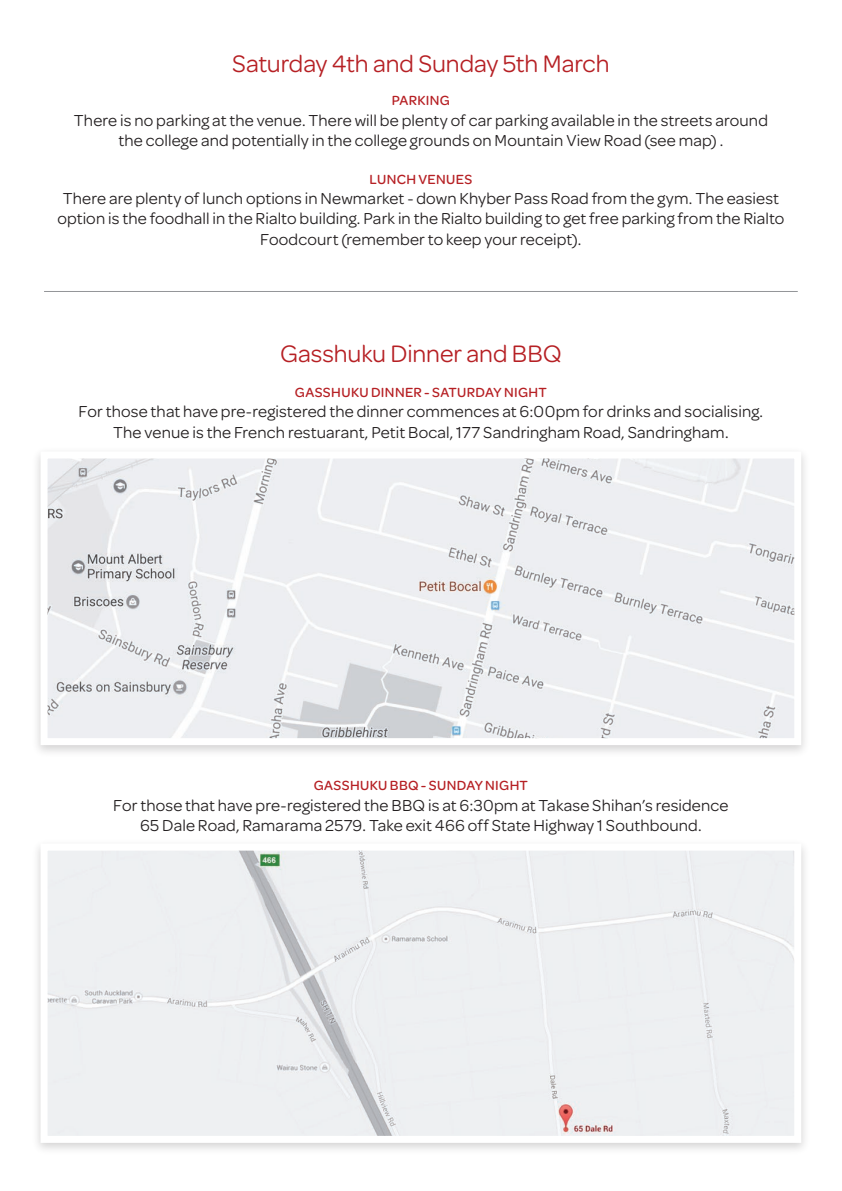
<style>
.page{position:relative;width:842px;height:1191px;background:#fff}
.page>*{position:absolute;margin:0;border:0;box-sizing:border-box;transform-origin:0 0}
.t1{font:25.4px "Omnes";letter-spacing:-.005em;color:#b62024}
.t2{font:17px/20.4px "Omnes";letter-spacing:.01em;color:#231f20;text-align:center}
.t3{font:500 14.2px "Omnes";letter-spacing:.025em;color:#b62024}
</style>
<div class="page">
<div style="left:49px;top:851px;width:744px;height:283px;background:#eef0f2"></div>
<div style="left:41px;top:843px;width:760px;height:299px;border:7px solid #fff"></div>
<img style="left:49px;top:459px;width:744px;height:278px">
<hr style="left:44px;top:291px;width:754px;height:1px;background:#939598">
<h1 class="t1" style="left:232px;top:49px;width:379px">Saturday 4th and Sunday 5th March</h1>
<p class="t3" style="left:392px;top:93px;width:60px">PARKING</p>
<p class="t2" style="left:74px;top:110px;width:696px">There is no parking at the venue. There will be plenty of car parking available in the streets around the college and potentially in the college grounds on Mountain View Road (see map) .</p>
<p class="t3" style="left:370px;top:171px;width:104px">LUNCH VENUES</p>
<p class="t2" style="left:57px;top:188px;width:728px">There are plenty of lunch options in Newmarket - down Khyber Pass Road from the gym. The easiest option is the foodhall in the Rialto building. Park in the Rialto building to get free parking from the Rialto<br>Foodcourt (remember to keep your receipt).</p>
<h1 class="t1" style="left:280px;top:339px;width:283px">Gasshuku Dinner and BBQ</h1>
<p class="t3" style="left:295px;top:384px;width:253px">GASSHUKU DINNER - SATURDAY NIGHT</p>
<p class="t2" style="left:79px;top:401px;width:686px">For those that have pre-registered the dinner commences at 6:00pm for drinks and socialising.<br>The venue is the French restuarant, Petit Bocal, 177 Sandringham Road, Sandringham.</p>
<p class="t3" style="left:314px;top:777px;width:216px">GASSHUKU BBQ - SUNDAY NIGHT</p>
<p class="t2" style="left:113px;top:794px;width:617px">For those that have pre-registered the BBQ is at 6:30pm at Takase Shihan’s residence<br>65 Dale Road, Ramarama 2579. Take exit 466 off State Highway 1 Southbound.</p>
</div>
